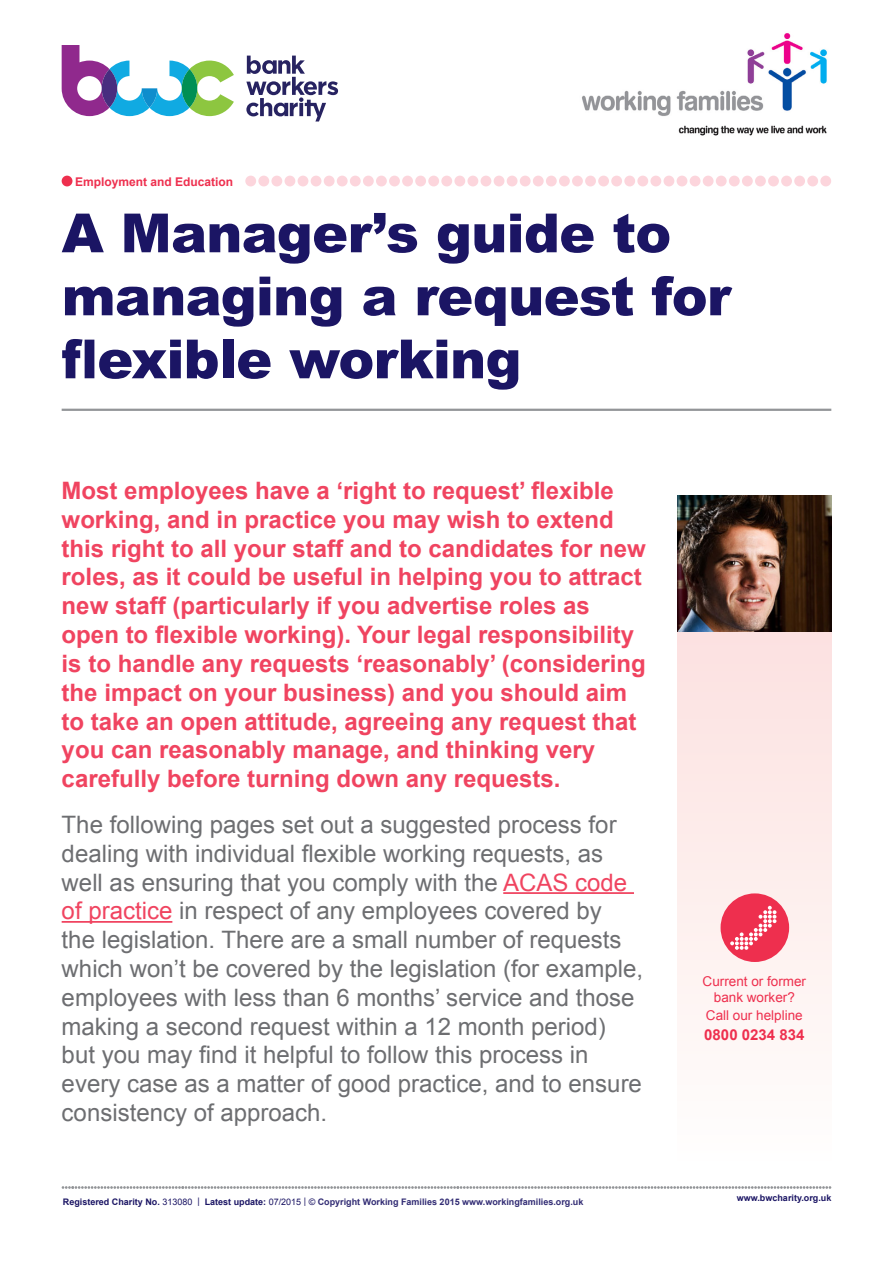
<style>
.page{position:relative;width:893px;height:1263px;background:#fff}
.page>*{position:absolute;margin:0;border:0;box-sizing:border-box;transform-origin:0 0}
.NEW_TITLE{font:900 54px/63px "Arial";letter-spacing:-.015em;color:#1b1564}
.NEW_INTRO{font:700 24px/28.8px "Arial";color:#f04460}
.NEW_INTRO-2{font:24px/28.8px "Arial";color:#6d6e71}
.t1{font:700 15px "Arial";color:#ee2f4e}
.t2{font:13.5px/16.2px "Arial";color:#ee2f4e;text-align:center}
.t3{font:700 12px "Arial";color:#ee2f4e}
.t4{font:700 9px "Arial";color:#322c74}
.t5{font:700 9px "Arial";color:#1b1564}
.s1{color:#f04460}
.s2{color:#1b1564}
.s3{font-weight:400;color:#1b1564}
</style>
<div class="page">
<svg style="left:62px;top:45px;width:172px;height:71px"></svg>
<svg style="left:102px;top:69px;width:15px;height:39px"></svg>
<svg style="left:246px;top:56px;width:92px;height:66px"></svg>
<svg style="left:299px;top:103px;width:4px;height:13px"></svg>
<svg style="left:62px;top:1186px;width:769px;height:3px;background:#c0c1c3"></svg>
<hr style="left:503px;top:892px;width:131px;height:2px;background:#f04460">
<hr style="left:62px;top:921px;width:110px;height:2px;background:#f04460">
<hr style="left:62px;top:409px;width:769px;height:2px;background:#939598">
<svg style="left:677px;top:631px;width:154px;height:389px"></svg>
<div style="left:721px;top:893px;width:68px;height:69px;background:#ee2f4e;border-radius:50%"></div>
<svg style="left:730px;top:906px;width:46px;height:44px"></svg>
<img style="left:677px;top:495px;width:154px;height:136px">
<div style="left:62px;top:176px;width:10px;height:10px;background:#ee2f4e;border-radius:50%"></div>
<div style="left:245px;top:176px;width:11px;height:10px;background:#fcd5dc;border-radius:50%"></div>
<div style="left:258px;top:176px;width:11px;height:10px;background:#fcd5dc;border-radius:50%"></div>
<div style="left:271px;top:176px;width:11px;height:10px;background:#fcd5dc;border-radius:50%"></div>
<div style="left:285px;top:176px;width:10px;height:10px;background:#fcd5dc;border-radius:50%"></div>
<div style="left:298px;top:176px;width:10px;height:10px;background:#fcd5dc;border-radius:50%"></div>
<div style="left:311px;top:176px;width:10px;height:10px;background:#fcd5dc;border-radius:50%"></div>
<div style="left:324px;top:176px;width:11px;height:10px;background:#fcd5dc;border-radius:50%"></div>
<div style="left:337px;top:176px;width:11px;height:10px;background:#fcd5dc;border-radius:50%"></div>
<div style="left:350px;top:176px;width:11px;height:10px;background:#fcd5dc;border-radius:50%"></div>
<div style="left:363px;top:176px;width:11px;height:10px;background:#fcd5dc;border-radius:50%"></div>
<div style="left:376px;top:176px;width:11px;height:10px;background:#fcd5dc;border-radius:50%"></div>
<div style="left:389px;top:176px;width:11px;height:10px;background:#fcd5dc;border-radius:50%"></div>
<div style="left:402px;top:176px;width:11px;height:10px;background:#fcd5dc;border-radius:50%"></div>
<div style="left:415px;top:176px;width:11px;height:10px;background:#fcd5dc;border-radius:50%"></div>
<div style="left:428px;top:176px;width:11px;height:10px;background:#fcd5dc;border-radius:50%"></div>
<div style="left:441px;top:176px;width:11px;height:10px;background:#fcd5dc;border-radius:50%"></div>
<div style="left:454px;top:176px;width:11px;height:10px;background:#fcd5dc;border-radius:50%"></div>
<div style="left:467px;top:176px;width:11px;height:10px;background:#fcd5dc;border-radius:50%"></div>
<div style="left:481px;top:176px;width:10px;height:10px;background:#fcd5dc;border-radius:50%"></div>
<div style="left:494px;top:176px;width:10px;height:10px;background:#fcd5dc;border-radius:50%"></div>
<div style="left:507px;top:176px;width:10px;height:10px;background:#fcd5dc;border-radius:50%"></div>
<div style="left:520px;top:176px;width:11px;height:10px;background:#fcd5dc;border-radius:50%"></div>
<div style="left:533px;top:176px;width:11px;height:10px;background:#fcd5dc;border-radius:50%"></div>
<div style="left:546px;top:176px;width:11px;height:10px;background:#fcd5dc;border-radius:50%"></div>
<div style="left:559px;top:176px;width:11px;height:10px;background:#fcd5dc;border-radius:50%"></div>
<div style="left:572px;top:176px;width:11px;height:10px;background:#fcd5dc;border-radius:50%"></div>
<div style="left:585px;top:176px;width:11px;height:10px;background:#fcd5dc;border-radius:50%"></div>
<div style="left:598px;top:176px;width:11px;height:10px;background:#fcd5dc;border-radius:50%"></div>
<div style="left:611px;top:176px;width:11px;height:10px;background:#fcd5dc;border-radius:50%"></div>
<div style="left:624px;top:176px;width:11px;height:10px;background:#fcd5dc;border-radius:50%"></div>
<div style="left:637px;top:176px;width:11px;height:10px;background:#fcd5dc;border-radius:50%"></div>
<div style="left:650px;top:176px;width:11px;height:10px;background:#fcd5dc;border-radius:50%"></div>
<div style="left:663px;top:176px;width:11px;height:10px;background:#fcd5dc;border-radius:50%"></div>
<div style="left:677px;top:176px;width:10px;height:10px;background:#fcd5dc;border-radius:50%"></div>
<div style="left:690px;top:176px;width:10px;height:10px;background:#fcd5dc;border-radius:50%"></div>
<div style="left:703px;top:176px;width:11px;height:10px;background:#fcd5dc;border-radius:50%"></div>
<div style="left:716px;top:176px;width:11px;height:10px;background:#fcd5dc;border-radius:50%"></div>
<div style="left:729px;top:176px;width:11px;height:10px;background:#fcd5dc;border-radius:50%"></div>
<div style="left:742px;top:176px;width:11px;height:10px;background:#fcd5dc;border-radius:50%"></div>
<div style="left:755px;top:176px;width:11px;height:10px;background:#fcd5dc;border-radius:50%"></div>
<div style="left:768px;top:176px;width:11px;height:10px;background:#fcd5dc;border-radius:50%"></div>
<div style="left:781px;top:176px;width:11px;height:10px;background:#fcd5dc;border-radius:50%"></div>
<div style="left:794px;top:176px;width:11px;height:10px;background:#fcd5dc;border-radius:50%"></div>
<div style="left:807px;top:176px;width:11px;height:10px;background:#fcd5dc;border-radius:50%"></div>
<div style="left:820px;top:176px;width:11px;height:10px;background:#fcd5dc;border-radius:50%"></div>
<img style="left:582px;top:33px;width:245px;height:103px">
<p class="t3" style="left:75px;top:173px;width:160px">Employment and Education</p>
<p class="NEW_TITLE" style="left:62px;top:200px;width:671px">A Manager’s guide to managing a request for flexible working</p>
<p class="NEW_INTRO" style="left:62px;top:477px;width:586px">Most employees have a ‘right to request’ flexible working, and in practice you may wish to extend this right to all your staff and to candidates for new roles, as it could be useful in helping you to attract new staff (particularly if you advertise roles as open to flexible working). Your legal responsibility is to handle any requests ‘reasonably’ (considering the impact on your business) and you should aim to take an open attitude, agreeing any request that you can reasonably manage, and thinking very carefully before turning down any requests.</p>
<p class="NEW_INTRO-2" style="left:62px;top:810px;width:583px">The following pages set out a suggested process for dealing with individual flexible working requests, as well as ensuring that you comply with the <span class="s1">ACAS code of practice</span> in respect of any employees covered by<br>the legislation. There are a small number of requests which won’t be covered by the legislation (for example, employees with less than 6 months’ service and those making a second request within a 12 month period) but you may find it helpful to follow this process in every case as a matter of good practice, and to ensure consistency of approach.</p>
<p class="t4" style="left:63px;top:1195px;width:522px"><span class="s2">Registered Charity No.</span> <span class="s3">313080 |</span> <span class="s2">Latest update:</span> <span class="s3">07/2015 |</span> © Copyright Working Families 2015 www.workingfamilies.org.uk</p>
<p class="t2" style="left:703px;top:973px;width:105px">Current or former bank worker?</p>
<p class="t2" style="left:706px;top:1007px;width:98px">Call our helpline</p>
<p class="t1" style="left:704px;top:1024px;width:102px">0800 0234 834</p>
<p class="t5" style="left:737px;top:1192px;width:96px">www.bwcharity.org.uk</p>
</div>
